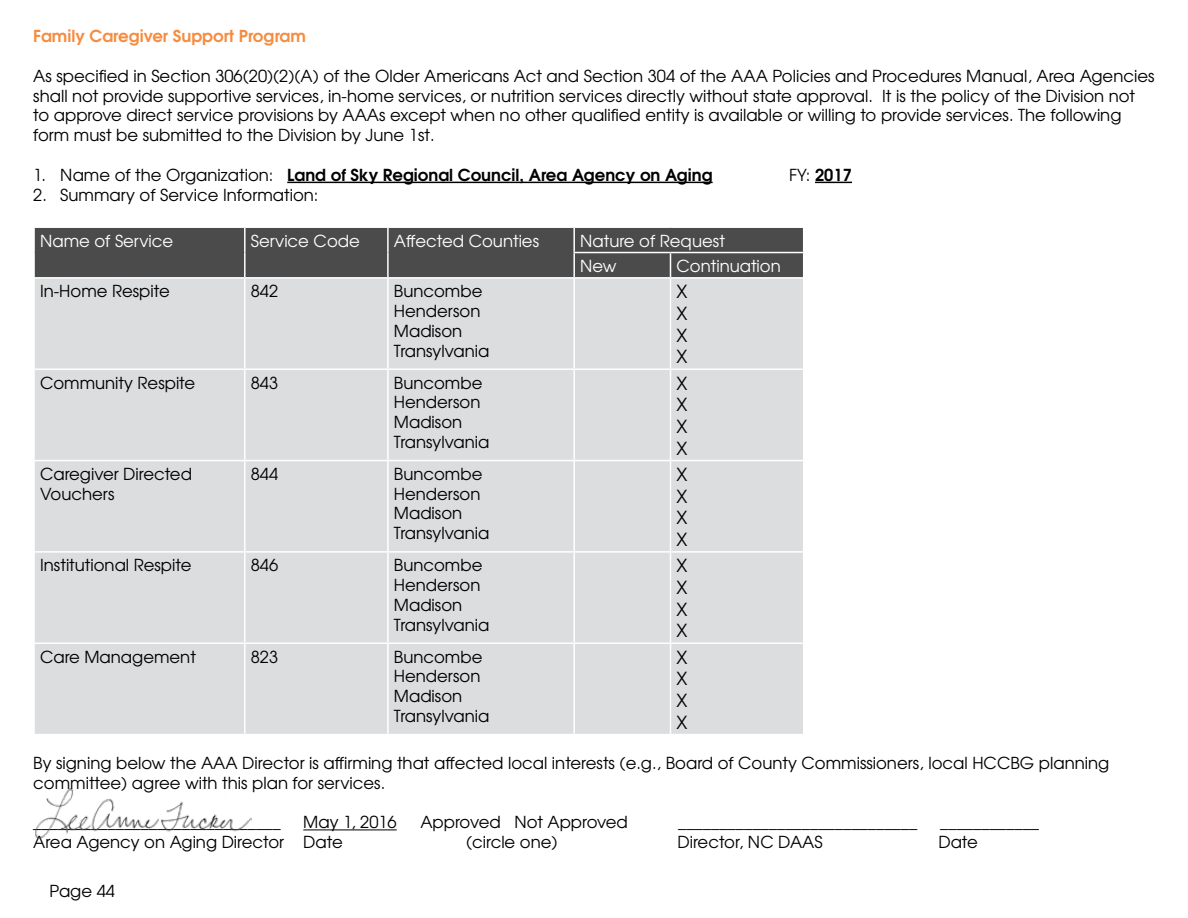
<style>
.page{position:relative;width:1188px;height:918px;background:#fff}
.page>*{position:absolute;margin:0;border:0;box-sizing:border-box;transform-origin:0 0}
.t1{font:18px/21.6px "Te X Gyre Adventor";color:#000;text-align:justify}
.t2{font:16.5px/19.8px "Te X Gyre Adventor";color:#000}
.t3{font:700 16.5px "Te X Gyre Adventor";color:#000}
.t4{font:16.5px/25.3px "Te X Gyre Adventor";color:#fff}
.t5{font:700 16.5px "Te X Gyre Adventor";color:#f68c3f}
.s1{font-weight:400}
</style>
<div class="page">
<hr style="left:287px;top:182px;width:426px;height:1px;background:#000">
<hr style="left:815px;top:182px;width:37px;height:1px;background:#000">
<hr style="left:303px;top:829px;width:94px;height:1px;background:#000">
<div style="left:35px;top:279px;width:768px;height:455px;background:#dcddde"></div>
<div style="left:35px;top:227px;width:769px;height:50px;background:#4b4b4b"></div>
<hr style="left:670px;top:279px;width:1px;height:89px;background:#fff">
<hr style="left:670px;top:370px;width:1px;height:90px;background:#fff">
<hr style="left:670px;top:461px;width:1px;height:90px;background:#fff">
<hr style="left:670px;top:553px;width:1px;height:89px;background:#fff">
<hr style="left:670px;top:644px;width:1px;height:90px;background:#fff">
<hr style="left:388px;top:226px;width:186px;height:2px;background:#fff">
<hr style="left:573px;top:228px;width:2px;height:24px;background:#fff">
<hr style="left:573px;top:253px;width:2px;height:24px;background:#fff">
<hr style="left:573px;top:279px;width:2px;height:89px;background:#fff">
<hr style="left:573px;top:370px;width:2px;height:90px;background:#fff">
<hr style="left:573px;top:461px;width:2px;height:90px;background:#fff">
<hr style="left:573px;top:553px;width:2px;height:89px;background:#fff">
<hr style="left:573px;top:644px;width:2px;height:90px;background:#fff">
<hr style="left:245px;top:226px;width:143px;height:2px;background:#fff">
<hr style="left:387px;top:228px;width:2px;height:25px;background:#fff">
<hr style="left:387px;top:253px;width:2px;height:24px;background:#fff">
<hr style="left:387px;top:279px;width:2px;height:89px;background:#fff">
<hr style="left:387px;top:370px;width:2px;height:90px;background:#fff">
<hr style="left:387px;top:461px;width:2px;height:90px;background:#fff">
<hr style="left:387px;top:553px;width:2px;height:89px;background:#fff">
<hr style="left:387px;top:644px;width:2px;height:90px;background:#fff">
<hr style="left:33px;top:226px;width:212px;height:2px;background:#fff">
<hr style="left:244px;top:228px;width:2px;height:25px;background:#fff">
<hr style="left:244px;top:253px;width:2px;height:24px;background:#fff">
<hr style="left:244px;top:279px;width:2px;height:89px;background:#fff">
<hr style="left:244px;top:370px;width:2px;height:90px;background:#fff">
<hr style="left:244px;top:461px;width:2px;height:90px;background:#fff">
<hr style="left:244px;top:553px;width:2px;height:89px;background:#fff">
<hr style="left:244px;top:644px;width:2px;height:90px;background:#fff">
<hr style="left:573px;top:252px;width:97px;height:1px;background:#fff">
<hr style="left:670px;top:252px;width:134px;height:1px;background:#fff">
<hr style="left:33px;top:368px;width:212px;height:2px;background:#fff">
<hr style="left:245px;top:368px;width:143px;height:2px;background:#fff">
<hr style="left:388px;top:368px;width:186px;height:2px;background:#fff">
<hr style="left:574px;top:368px;width:96px;height:2px;background:#fff">
<hr style="left:670px;top:368px;width:134px;height:2px;background:#fff">
<hr style="left:33px;top:460px;width:212px;height:1px;background:#fff">
<hr style="left:245px;top:460px;width:143px;height:1px;background:#fff">
<hr style="left:388px;top:460px;width:186px;height:1px;background:#fff">
<hr style="left:574px;top:460px;width:96px;height:1px;background:#fff">
<hr style="left:670px;top:460px;width:134px;height:1px;background:#fff">
<hr style="left:33px;top:551px;width:212px;height:2px;background:#fff">
<hr style="left:245px;top:551px;width:143px;height:2px;background:#fff">
<hr style="left:388px;top:551px;width:186px;height:2px;background:#fff">
<hr style="left:574px;top:551px;width:96px;height:2px;background:#fff">
<hr style="left:670px;top:551px;width:134px;height:2px;background:#fff">
<hr style="left:33px;top:642px;width:212px;height:2px;background:#fff">
<hr style="left:245px;top:642px;width:143px;height:2px;background:#fff">
<hr style="left:388px;top:642px;width:186px;height:2px;background:#fff">
<hr style="left:574px;top:642px;width:96px;height:2px;background:#fff">
<hr style="left:670px;top:642px;width:134px;height:2px;background:#fff">
<img style="left:35px;top:788px;width:216px;height:51px">
<p class="t5" style="left:33px;top:22px;width:274px">Family Caregiver Support Program</p>
<p class="t2" style="left:33px;top:65px;width:1123px">As specified in Section 306(20)(2)(A) of the Older Americans Act and Section 304 of the AAA Policies and Procedures Manual, Area Agencies shall not provide supportive services, in-home services, or nutrition services directly without state approval. It is the policy of the Division not to approve direct service provisions by AAAs except when no other qualified entity is available or willing to provide services. The following form must be submitted to the Division by June 1st.</p>
<p class="t3" style="left:33px;top:160px;width:681px"><span class="s1">1. Name of the Organization:</span> Land of Sky Regional Council, Area Agency on Aging</p>
<p class="t3" style="left:789px;top:160px;width:64px"><span class="s1">FY:</span> 2017</p>
<p class="t2" style="left:33px;top:184px;width:287px">2. Summary of Service Information:</p>
<p class="t4" style="left:40px;top:227px;width:135px">Name of Service</p>
<p class="t4" style="left:251px;top:227px;width:111px">Service Code</p>
<p class="t4" style="left:394px;top:227px;width:147px">Affected Counties</p>
<p class="t4" style="left:580px;top:227px;width:146px">Nature of Request<br>New</p>
<p class="t4" style="left:677px;top:252px;width:106px">Continuation</p>
<p class="t2" style="left:40px;top:280px;width:131px">In-Home Respite</p>
<p class="t2" style="left:251px;top:280px;width:29px">842</p>
<p class="t2" style="left:394px;top:280px;width:97px">Buncombe<br>Henderson<br>Madison<br>Transylvania</p>
<p class="t1" style="left:676px;top:280px;width:12px">X X X X</p>
<p class="t2" style="left:40px;top:372px;width:157px">Community Respite</p>
<p class="t2" style="left:251px;top:372px;width:29px">843</p>
<p class="t2" style="left:394px;top:372px;width:97px">Buncombe<br>Henderson<br>Madison<br>Transylvania</p>
<p class="t1" style="left:676px;top:371px;width:12px">X X X X</p>
<p class="t2" style="left:40px;top:463px;width:153px">Caregiver Directed<br>Vouchers</p>
<p class="t2" style="left:251px;top:463px;width:29px">844</p>
<p class="t2" style="left:394px;top:463px;width:97px">Buncombe<br>Henderson<br>Madison<br>Transylvania</p>
<p class="t1" style="left:676px;top:463px;width:12px">X X X X</p>
<p class="t2" style="left:40px;top:554px;width:153px">Institutional Respite</p>
<p class="t2" style="left:251px;top:554px;width:29px">846</p>
<p class="t2" style="left:394px;top:554px;width:97px">Buncombe<br>Henderson<br>Madison<br>Transylvania</p>
<p class="t1" style="left:676px;top:554px;width:12px">X X X X</p>
<p class="t2" style="left:40px;top:646px;width:157px">Care Management</p>
<p class="t2" style="left:251px;top:646px;width:29px">823</p>
<p class="t2" style="left:394px;top:646px;width:97px">Buncombe<br>Henderson<br>Madison<br>Transylvania</p>
<p class="t1" style="left:676px;top:645px;width:12px">X X X X</p>
<p class="t2" style="left:33px;top:752px;width:1077px">By signing below the AAA Director is affirming that affected local interests (e.g., Board of County Commissioners, local HCCBG planning committee) agree with this plan for services.</p>
<p class="t2" style="left:33px;top:811px;width:249px">______________________________</p>
<p class="t2" style="left:303px;top:811px;width:95px">May 1, 2016</p>
<p class="t2" style="left:420px;top:811px;width:209px">Approved Not Approved</p>
<p class="t2" style="left:678px;top:811px;width:241px">_____________________________</p>
<p class="t2" style="left:940px;top:811px;width:100px">____________</p>
<p class="t2" style="left:33px;top:831px;width:311px">Area Agency on Aging Director Date</p>
<p class="t2" style="left:466px;top:831px;width:93px">(circle one)</p>
<p class="t2" style="left:678px;top:831px;width:147px">Director, NC DAAS</p>
<p class="t2" style="left:938px;top:831px;width:41px">Date</p>
<p class="t2" style="left:50px;top:880px;width:67px">Page 44</p>
</div>
